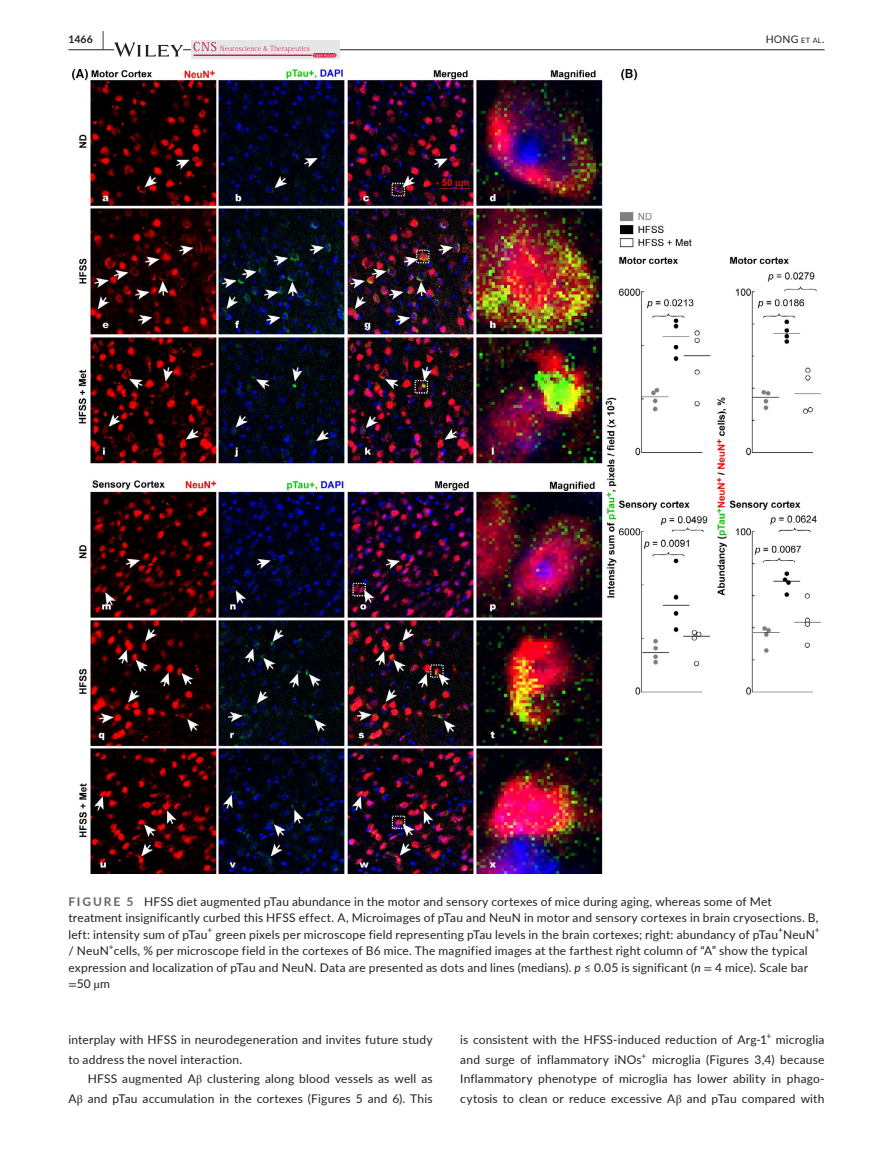
<style>
.page{position:relative;width:893px;height:1174px;background:#fff}
.page>*{position:absolute;margin:0;border:0;box-sizing:border-box;transform-origin:0 0}
.t1{font:12px/19.5px "Lato";letter-spacing:.015em;color:#231f20}
.t2{font:10.5px "Lato";color:#231f20}
.t3{font:700 10.5px "Lato";color:#231f20}
.t4{font:8.4px "Lato";color:#231f20}
.s1{font-size:19.5px}
.s2{font-size:7.35px}
.s3{font-weight:700;color:#636366}
.s4{font-style:italic}
.s5{font-family:"STIX"}
</style>
<div class="page">
<hr style="left:68px;top:49px;width:756px;height:1px;background:#231f20">
<svg style="left:114px;top:42px;width:69px;height:15px"></svg>
<div style="left:191px;top:40px;width:148px;height:19px;background:#e5e6e6"></div>
<hr style="left:313px;top:53px;width:23px;height:4px;background:#d5325d;border-radius:2px">
<svg style="left:193px;top:42px;width:142px;height:15px"></svg>
<img style="left:72px;top:69px;width:749px;height:804px">
<p class="t3" style="left:68px;top:31px;width:37px">1466 <span class="s1">|</span></p>
<p class="t2" style="left:766px;top:31px;width:60px">HONG <span class="s2">et al</span>.</p>
<p class="t1" style="left:68px;top:892px;width:752px;line-height:16.5px"><span class="s3">FIGURE 5</span> HFSS diet augmented pTau abundance in the motor and sensory cortexes of mice during aging, whereas some of Met treatment insignificantly curbed this HFSS effect. A, Microimages of pTau and NeuN in motor and sensory cortexes in brain cryosections. B, left: intensity sum of pTau</p>
<p class="t4" style="left:778px;top:924px;width:6px">+</p>
<p class="t4" style="left:815px;top:924px;width:6px">+</p>
<p class="t1" style="left:68px;top:940px;width:741px">/ NeuN cells, % per microscope field in the cortexes of B6 mice. The magnified images at the farthest right column of “A” show the typical</p>
<p class="t4" style="left:208px;top:924px;width:6px">+</p>
<p class="t1" style="left:215px;top:924px;width:601px">green pixels per microscope field representing pTau levels in the brain cortexes; right: abundancy of pTau NeuN</p>
<p class="t4" style="left:109px;top:940px;width:6px">+</p>
<p class="t1" style="left:68px;top:958px;width:741px;line-height:16.5px">expression and localization of pTau and NeuN. Data are presented as dots and lines (medians). <span class="s4">p</span> ≤ 0.05 is significant (<span class="s4">n</span> <span class="s5">=</span> 4 mice). Scale bar <span class="s5">=</span>50 <span class="s5">µ</span>m</p>
<p class="t1" style="left:68px;top:1029px;width:366px">interplay with HFSS in neurodegeneration and invites future study to address the novel interaction.</p>
<p class="t1" style="left:68px;top:1068px;width:366px;text-align:right">HFSS augmented A<span class="s5">β</span> clustering along blood vessels as well as<br>A<span class="s5">β</span> and pTau accumulation in the cortexes (Figures 5 and 6). This</p>
<p class="t1" style="left:460px;top:1029px;width:366px;text-align:justify">is consistent with the HFSS-induced reduction of Arg-1<sup>+</sup> microglia and surge of inflammatory iNOs<sup>+</sup> microglia (Figures 3,4) because Inflammatory phenotype of microglia has lower ability in phago&shy;cytosis to clean or reduce excessive A<span class="s5">β</span> and pTau compared with</p>
</div>
